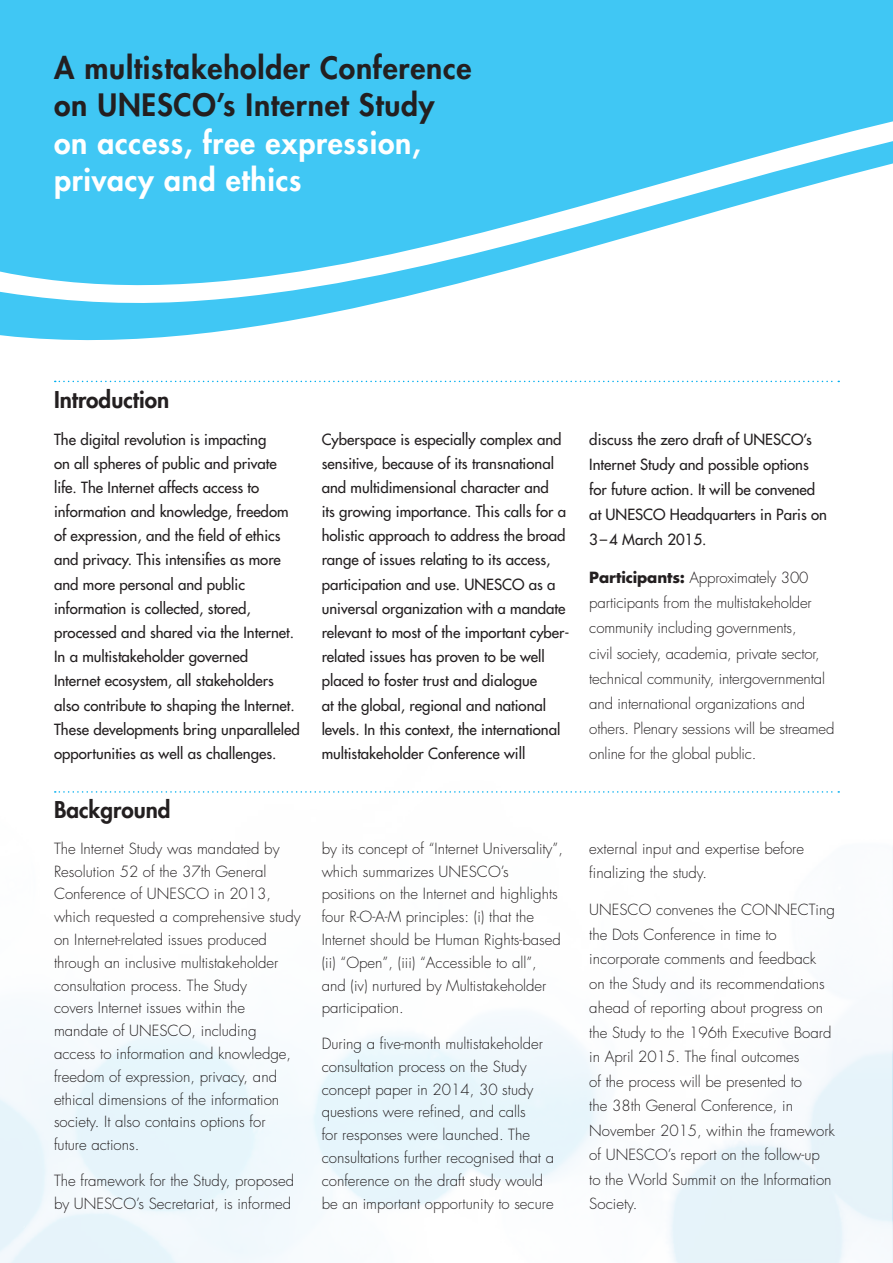
<style>
.page{position:relative;width:893px;height:1263px;background:#fff}
.page>*{position:absolute;margin:0;border:0;box-sizing:border-box;transform-origin:0 0}
.titre{font:800 30px/37.5px "Futura Std";letter-spacing:.025em;color:#231f20}
.Titre1{font:800 22.5px "Futura Std";color:#231f20}
.texte_courant{font:300 15px/22.8px "Futura Std";color:#231f20}
.texte_courant-2{font:500 15px/24.2px "Futura Std";color:#231f20}
.s1{color:#fff}
.s2{font-weight:700}
</style>
<div class="page">
<img style="left:0;top:791px;width:893px;height:472px">
<svg style="left:0;top:0;width:893px;height:383px;fill:#40c7f4"></svg>
<svg style="left:55px;top:381px;width:784px;height:1px"></svg>
<svg style="left:55px;top:791px;width:784px;height:2px"></svg>
<p class="titre" style="left:54px;top:49px;width:419px">A multistakeholder Conference on UNESCO’s Internet Study <span class="s1">on access, free expression, privacy and ethics</span></p>
<p class="Titre1" style="left:54px;top:385px;width:117px">Introduction</p>
<p class="texte_courant-2" style="left:54px;top:427px;width:247px">The digital revolution is impacting<br>on all spheres of public and private life. The Internet affects access to information and knowledge, freedom of expression, and the field of ethics and privacy. This intensifies as more and more personal and public information is collected, stored, processed and shared via the Internet.<br>In a multistakeholder governed<br>Internet ecosystem, all stakeholders also contribute to shaping the Internet.<br>These developments bring unparalleled opportunities as well as challenges.</p>
<p class="texte_courant-2" style="left:322px;top:427px;width:249px">Cyberspace is especially complex and sensitive, because of its transnational and multidimensional character and<br>its growing importance. This calls for a holistic approach to address the broad range of issues relating to its access, participation and use. UNESCO as a universal organization with a mandate relevant to most of the important cyber&shy;related issues has proven to be well placed to foster trust and dialogue<br>at the global, regional and national levels. In this context, the international multistakeholder Conference will</p>
<p class="texte_courant-2" style="left:589px;top:427px;width:239px;line-height:25.2px">discuss the zero draft of UNESCO’s<br>Internet Study and possible options for future action. It will be convened at UNESCO Headquarters in Paris on<br>3–4 March 2015.</p>
<p class="texte_courant" style="left:589px;top:565px;width:247px;line-height:25.2px"><span class="s2">Participants:</span> Approximately 300 participants from the multistakeholder community including governments,<br>civil society, academia, private sector, technical community, intergovernmental and international organizations and others. Plenary sessions will be streamed online for the global public.</p>
<p class="Titre1" style="left:54px;top:796px;width:118px">Background</p>
<p class="texte_courant" style="left:54px;top:837px;width:248px">The Internet Study was mandated by Resolution 52 of the 37th General Conference of UNESCO in 2013, which requested a comprehensive study on Internet-related issues produced through an inclusive multistakeholder consultation process. The Study<br>covers Internet issues within the mandate of UNESCO, including access to information and knowledge, freedom of expression, privacy, and ethical dimensions of the information society. It also contains options for future actions.</p>
<p class="texte_courant" style="left:54px;top:1169px;width:242px">The framework for the Study, proposed by UNESCO’s Secretariat, is informed</p>
<p class="texte_courant" style="left:322px;top:837px;width:243px">by its concept of “Internet Universality”, which summarizes UNESCO’s positions on the Internet and highlights four R-O-A-M principles: (i) that the Internet should be Human Rights-based (ii) “Open”, (iii) “Accessible to all”, and (iv) nurtured by Multistakeholder participation.</p>
<p class="texte_courant" style="left:322px;top:1032px;width:234px">During a five-month multistakeholder consultation process on the Study concept paper in 2014, 30 study questions were refined, and calls<br>for responses were launched. The consultations further recognised that a conference on the draft study would be an important opportunity to secure</p>
<p class="texte_courant" style="left:589px;top:836px;width:216px;line-height:24.5px">external input and expertise before finalizing the study.</p>
<p class="texte_courant" style="left:589px;top:898px;width:247px;line-height:24.5px">UNESCO convenes the CONNECTing the Dots Conference in time to incorporate comments and feedback on the Study and its recommendations ahead of reporting about progress on the Study to the 196th Executive Board in April 2015. The final outcomes<br>of the process will be presented to<br>the 38th General Conference, in<br>November 2015, within the framework of UNESCO’s report on the follow-up to the World Summit on the Information<br>Society.</p>
</div>
